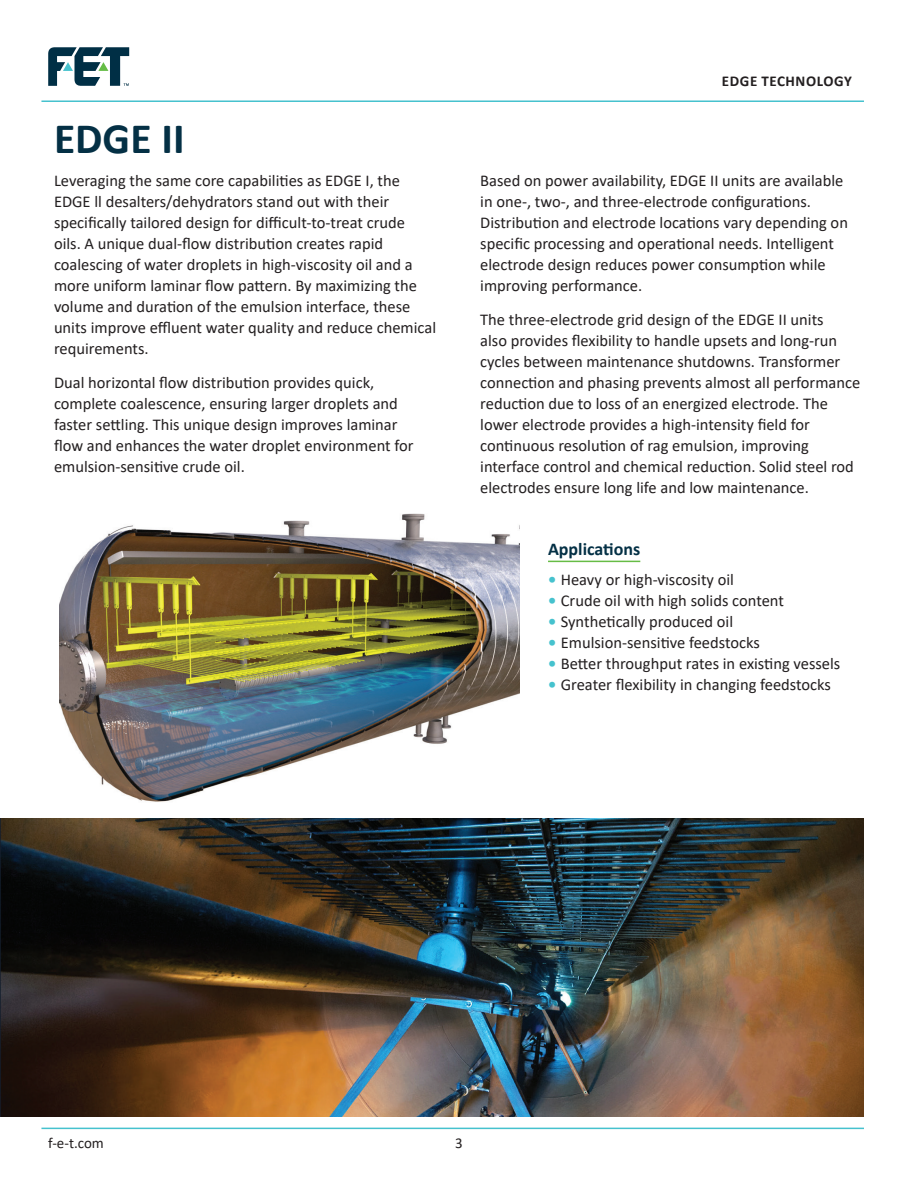
<style>
.page{position:relative;width:918px;height:1188px;background:#fff}
.page>*{position:absolute;margin:0;border:0;box-sizing:border-box;transform-origin:0 0}
.t1{font:700 43.5px "Calibri";color:#043045}
.t2{font:700 18px "Calibri";color:#043045}
.t3{font:16.5px/21px "Calibri";color:#231f20}
.t4{font:700 15px "Calibri";letter-spacing:.04em;color:#231f20}
.t5{font:15px "Calibri";color:#231f20}
.s1{font-weight:700;color:#46c2ce}
</style>
<div class="page">
<hr style="left:41px;top:1128px;width:823px;height:1px;background:#46c2ce">
<hr style="left:41px;top:100px;width:823px;height:2px;background:#46c2ce">
<svg style="left:48px;top:47px;width:81px;height:39px"></svg>
<img style="left:0;top:819px;width:864px;height:298px">
<hr style="left:548px;top:561px;width:92px;height:1px;background:#66bc45">
<img style="left:60px;top:513px;width:459px;height:289px">
<h1 class="t1" style="left:54px;top:108px;width:132px">EDGE II</h1>
<p class="t3" style="left:54px;top:170px;width:384px">Leveraging the same core capabilities as EDGE I, the EDGE ll desalters/dehydrators stand out with their specifically tailored design for difficult-to-treat crude<br>oils. A unique dual-flow distribution creates rapid coalescing of water droplets in high-viscosity oil and a more uniform laminar flow pattern. By maximizing the volume and duration of the emulsion interface, these units improve effluent water quality and reduce chemical requirements.</p>
<p class="t3" style="left:54px;top:372px;width:361px">Dual horizontal flow distribution provides quick, complete coalescence, ensuring larger droplets and faster settling. This unique design improves laminar flow and enhances the water droplet environment for emulsion-sensitive crude oil.</p>
<p class="t4" style="left:722px;top:70px;width:131px">EDGE TECHNOLOGY</p>
<p class="t3" style="left:480px;top:170px;width:369px">Based on power availability, EDGE II units are available in one-, two-, and three-electrode configurations.<br>Distribution and electrode locations vary depending on specific processing and operational needs. Intelligent electrode design reduces power consumption while improving performance.</p>
<p class="t3" style="left:480px;top:309px;width:382px">The three-electrode grid design of the EDGE II units<br>also provides flexibility to handle upsets and long-run cycles between maintenance shutdowns. Transformer connection and phasing prevents almost all performance reduction due to loss of an energized electrode. The lower electrode provides a high-intensity field for continuous resolution of rag emulsion, improving interface control and chemical reduction. Solid steel rod electrodes ensure long life and low maintenance.</p>
<p class="t2" style="left:548px;top:537px;width:94px">Applications</p>
<p class="t3" style="left:548px;top:568px;width:188px"><span class="s1">•</span> Heavy or high-viscosity oil</p>
<p class="t3" style="left:548px;top:590px;width:237px"><span class="s1">•</span> Crude oil with high solids content</p>
<p class="t3" style="left:548px;top:611px;width:187px"><span class="s1">•</span> Synthetically produced oil</p>
<p class="t3" style="left:548px;top:632px;width:213px"><span class="s1">•</span> Emulsion-sensitive feedstocks</p>
<p class="t3" style="left:548px;top:653px;width:294px"><span class="s1">•</span> Better throughput rates in existing vessels</p>
<p class="t3" style="left:548px;top:674px;width:285px"><span class="s1">•</span> Greater flexibility in changing feedstocks</p>
<p class="t5" style="left:48px;top:1132px;width:57px">f-e-t.com</p>
<p class="t5" style="left:455px;top:1132px;width:9px">3</p>
</div>
